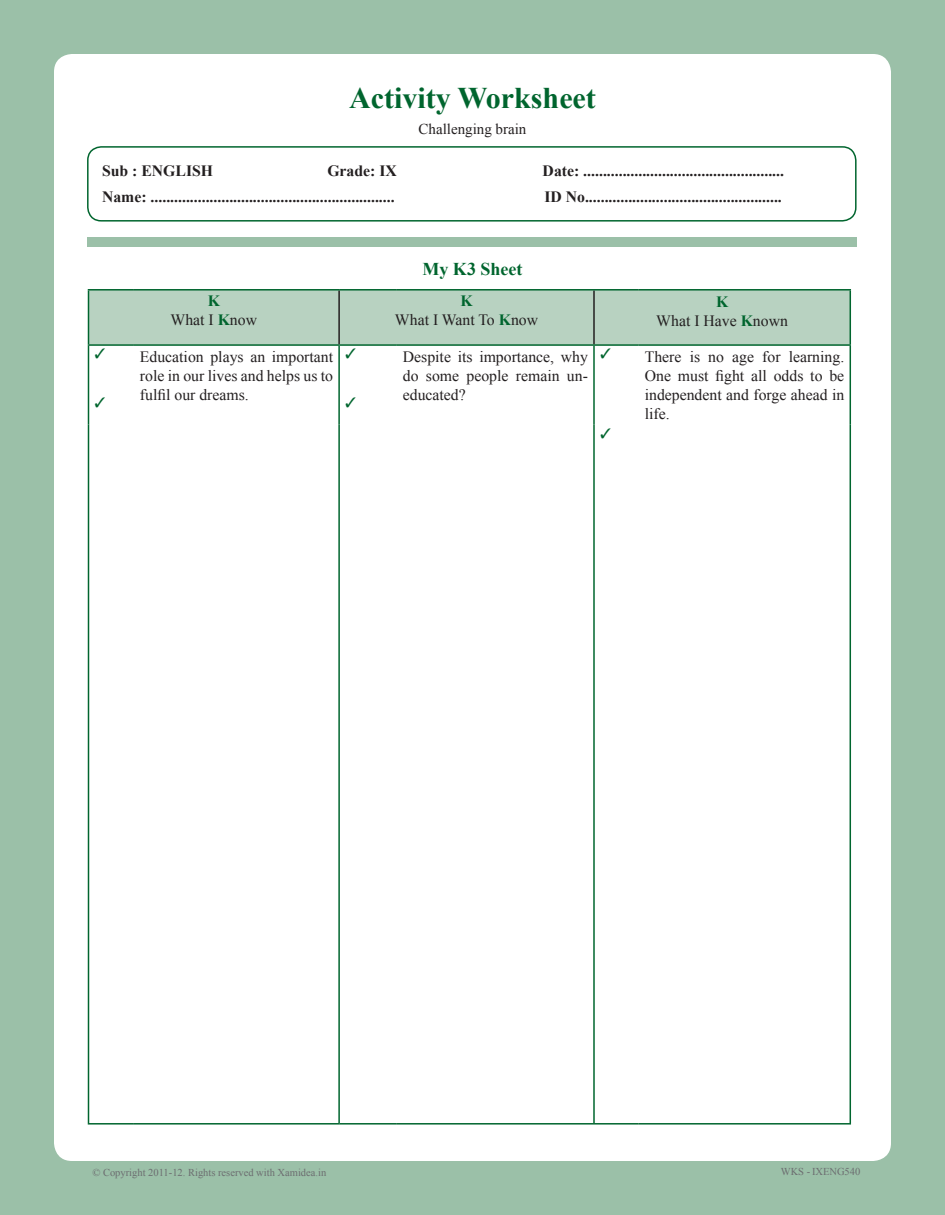
<style>
.page{position:relative;width:945px;height:1215px;background:#9bc0a8}
.page>*{position:absolute;margin:0;border:0;box-sizing:border-box;transform-origin:0 0}
.t1{font:700 30px "Times New Roman";color:#00652e}
.Choice{font:700 18px "Times New Roman";color:#00652e}
.t2{font:15.75px/18.9px "Times New Roman";color:#231f20;text-align:justify}
.t3{font:700 15.75px "Times New Roman";color:#231f20}
.t4{font:700 15.75px "Times New Roman";color:#00652e}
.t5{font:15px "Times New Roman";color:#231f20}
.t6{font:10.5px "Times New Roman";color:#6c6d70}
.s1{font-weight:700;color:#00652e}
</style>
<div class="page">
<div style="left:54px;top:54px;width:837px;height:1107px;background:#fff;border-radius:18px"></div>
<div style="left:88px;top:237px;width:769px;height:10px;background:#9bc0a8"></div>
<div style="left:87px;top:146px;width:770px;height:76px;border:2px solid #00652e;border-radius:14px"></div>
<hr style="left:88px;top:346px;width:1px;height:79px;background:#00652e">
<hr style="left:88px;top:425px;width:1px;height:698px;background:#00652e">
<hr style="left:88px;top:1123px;width:46px;height:2px;background:#00652e">
<hr style="left:134px;top:1123px;width:205px;height:2px;background:#00652e">
<hr style="left:339px;top:1123px;width:58px;height:2px;background:#00652e">
<hr style="left:397px;top:1123px;width:197px;height:2px;background:#00652e">
<hr style="left:594px;top:1123px;width:45px;height:2px;background:#00652e">
<hr style="left:639px;top:1123px;width:212px;height:2px;background:#00652e">
<hr style="left:88px;top:289px;width:46px;height:2px;background:#00652e">
<hr style="left:134px;top:289px;width:205px;height:2px;background:#00652e">
<hr style="left:339px;top:289px;width:58px;height:2px;background:#00652e">
<hr style="left:397px;top:289px;width:197px;height:2px;background:#00652e">
<hr style="left:594px;top:289px;width:45px;height:2px;background:#00652e">
<hr style="left:639px;top:289px;width:212px;height:2px;background:#00652e">
<hr style="left:850px;top:291px;width:1px;height:53px;background:#00652e">
<hr style="left:639px;top:344px;width:212px;height:2px;background:#00652e">
<hr style="left:338px;top:346px;width:2px;height:79px;background:#00652e">
<hr style="left:338px;top:425px;width:2px;height:698px;background:#00652e">
<hr style="left:593px;top:346px;width:2px;height:79px;background:#00652e">
<hr style="left:593px;top:425px;width:2px;height:698px;background:#00652e">
<hr style="left:850px;top:346px;width:1px;height:79px;background:#00652e">
<hr style="left:850px;top:425px;width:1px;height:698px;background:#00652e">
<svg style="left:88px;top:290px;width:762px;height:69px"></svg>
<h1 class="t1" style="left:349px;top:77px;width:248px">Activity Worksheet</h1>
<p class="t5" style="left:419px;top:119px;width:109px">Challenging brain</p>
<p class="t3" style="left:102px;top:160px;width:113px">Sub : ENGLISH</p>
<p class="t3" style="left:327px;top:160px;width:71px">Grade: IX</p>
<p class="t3" style="left:543px;top:160px;width:243px">Date: ...................................................</p>
<p class="t3" style="left:102px;top:186px;width:294px">Name: ..............................................................</p>
<p class="t3" style="left:544px;top:186px;width:239px">ID No..................................................</p>
<p class="t4" style="left:208px;top:290px;width:14px">K</p>
<p class="t2" style="left:171px;top:310px;width:88px">What I <span class="s1">K</span>now</p>
<p class="Choice" style="left:423px;top:257px;width:101px">My K3 Sheet</p>
<p class="t4" style="left:460px;top:290px;width:14px">K</p>
<p class="t2" style="left:395px;top:310px;width:145px">What I Want To <span class="s1">K</span>now</p>
<p class="t4" style="left:716px;top:291px;width:14px">K</p>
<p class="t2" style="left:656px;top:311px;width:133px">What I Have <span class="s1">K</span>nown</p>
<p class="t2" style="left:140px;top:347px;width:195px">Education plays an important role in our lives and helps us to fulfil our dreams.</p>
<p class="t2" style="left:403px;top:347px;width:187px">Despite its importance, why do some people remain un&shy;educated?</p>
<p class="t2" style="left:645px;top:347px;width:201px">There is no age for learning.<br>One must fight all odds to be independent and forge ahead in life.</p>
<p class="t6" style="left:92px;top:1165px;width:235px">© Copyright 2011-12. Rights reserved with Xamidea.in</p>
<p class="t6" style="left:781px;top:1164px;width:81px">WKS - IXENG540</p>
</div>
